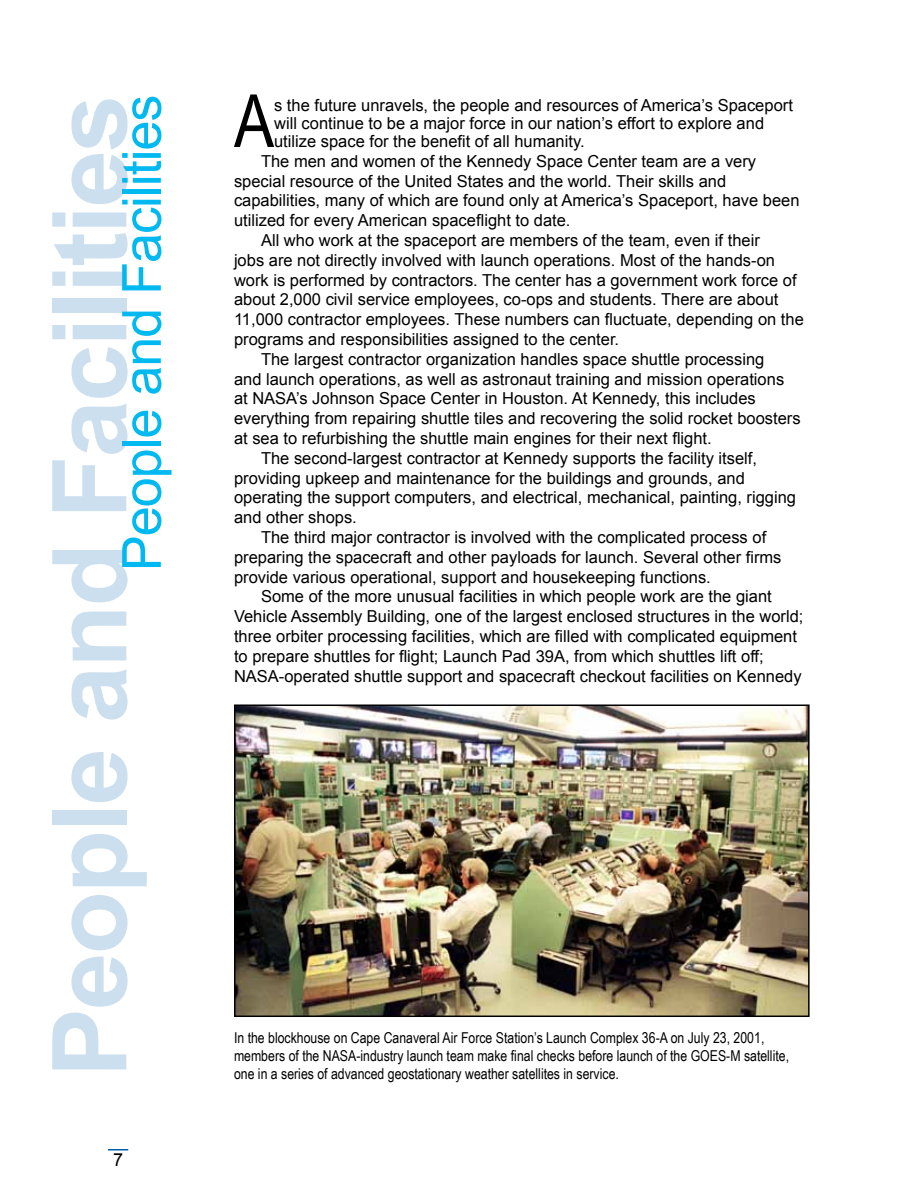
<style>
.page{position:relative;width:918px;height:1188px;background:#fff}
.page>*{position:absolute;margin:0;border:0;box-sizing:border-box;transform-origin:0 0}
.t1{font:700 103.5px "Arial";letter-spacing:-.02em;color:#ccdfee}
.Drop_Cap_3{font:73.35px "Arial Narrow";color:#000}
.t2{font:54px "Arial";letter-spacing:-.02em;color:#00b9f1}
.t3{font:18px "Arial";color:#000}
.Drop_Cap_3-2{font:16.5px/19.8px "Arial";color:#000}
.t4{font:15px/18px "Arial Narrow";color:#000}
</style>
<div class="page">
<svg style="left:108px;top:1149px;width:20px;height:1px"></svg>
<img style="left:237px;top:707px;width:570px;height:307px">
<div style="left:234px;top:704px;width:576px;height:313px;border:2px solid #000"></div>
<p class="t2" style="left:106px;top:571px;width:478px;rotate:-90deg">People and Facilities</p>
<p class="t1" style="left:22px;top:1077px;width:984px;rotate:-90deg">People and Facilities</p>
<p class="t3" style="left:113px;top:1148px;width:12px">7</p>
<p class="Drop_Cap_3" style="left:234px;top:79px;width:42px">A</p>
<p class="Drop_Cap_3-2" style="left:274px;top:96px;width:520px;line-height:18.1px">s the future unravels, the people and resources of America’s Spaceport will continue to be a major force in our nation’s effort to explore and utilize space for the benefit of all humanity.</p>
<p class="Drop_Cap_3-2" style="left:234px;top:151px;width:567px;text-indent:27px">The men and women of the Kennedy Space Center team are a very special resource of the United States and the world. Their skills and capabilities, many of which are found only at America’s Spaceport, have been utilized for every American spaceflight to date.</p>
<p class="Drop_Cap_3-2" style="left:234px;top:230px;width:571px;text-indent:27px">All who work at the spaceport are members of the team, even if their<br>jobs are not directly involved with launch operations. Most of the hands-on work is performed by contractors. The center has a government work force of about 2,000 civil service employees, co-ops and students. There are about 11,000 contractor employees. These numbers can fluctuate, depending on the programs and responsibilities assigned to the center.</p>
<p class="Drop_Cap_3-2" style="left:234px;top:349px;width:568px;text-indent:27px">The largest contractor organization handles space shuttle processing<br>and launch operations, as well as astronaut training and mission operations at NASA’s Johnson Space Center in Houston. At Kennedy, this includes everything from repairing shuttle tiles and recovering the solid rocket boosters at sea to refurbishing the shuttle main engines for their next flight.</p>
<p class="Drop_Cap_3-2" style="left:234px;top:448px;width:564px;text-indent:27px">The second-largest contractor at Kennedy supports the facility itself, providing upkeep and maintenance for the buildings and grounds, and operating the support computers, and electrical, mechanical, painting, rigging and other shops.</p>
<p class="Drop_Cap_3-2" style="left:234px;top:527px;width:549px;text-indent:27px">The third major contractor is involved with the complicated process of preparing the spacecraft and other payloads for launch. Several other firms provide various operational, support and housekeeping functions.</p>
<p class="Drop_Cap_3-2" style="left:234px;top:587px;width:571px;text-indent:27px">Some of the more unusual facilities in which people work are the giant Vehicle Assembly Building, one of the largest enclosed structures in the world; three orbiter processing facilities, which are filled with complicated equipment to prepare shuttles for flight; Launch Pad 39A, from which shuttles lift off; NASA-operated shuttle support and spacecraft checkout facilities on Kennedy</p>
<p class="t4" style="left:234px;top:1029px;width:557px">In the blockhouse on Cape Canaveral Air Force Station’s Launch Complex 36-A on July 23, 2001, members of the NASA-industry launch team make final checks before launch of the GOES-M satellite, one in a series of advanced geostationary weather satellites in service.</p>
</div>
